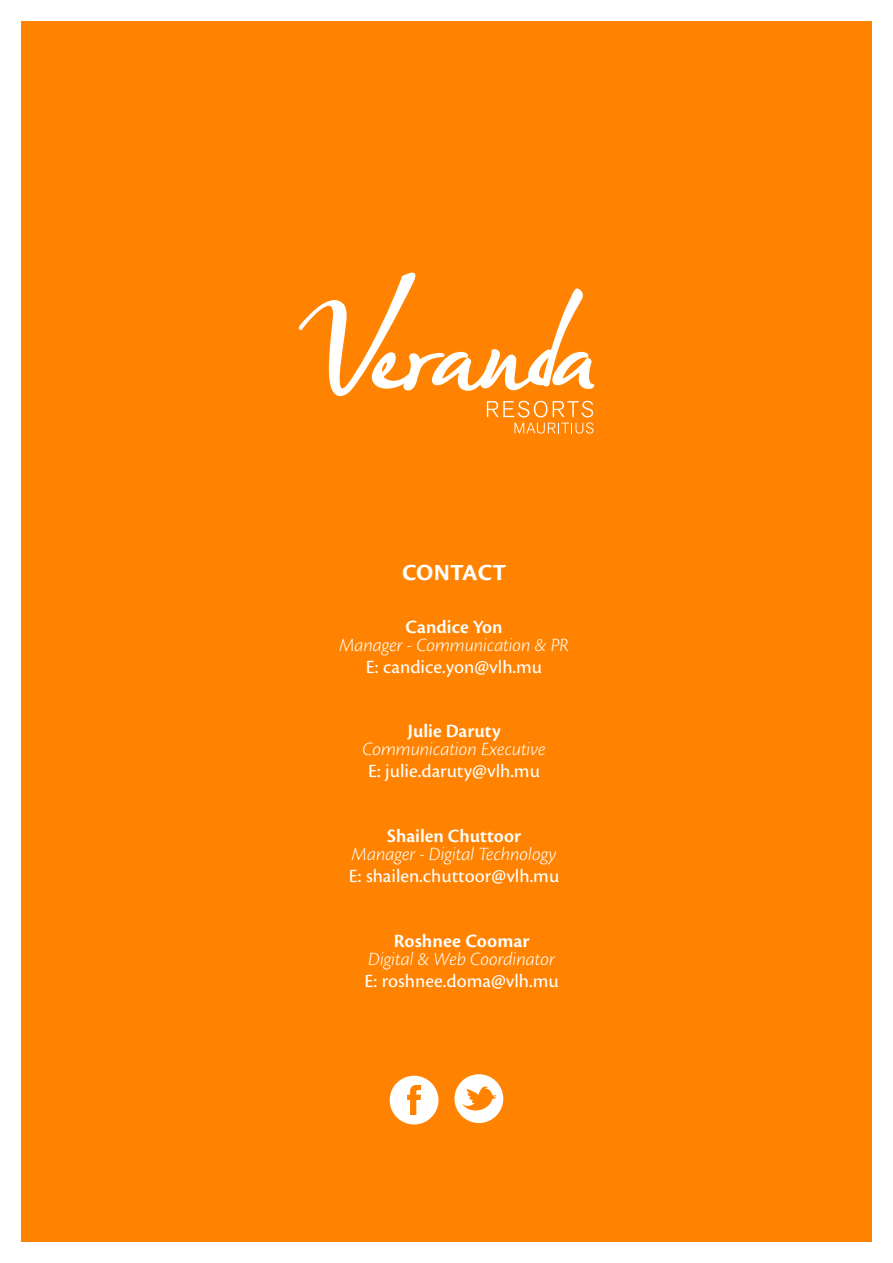
<style>
.page{position:relative;width:893px;height:1263px;background:#fff}
.page>*{position:absolute;margin:0;border:0;box-sizing:border-box;transform-origin:0 0}
.t1{font:24px "Cronos Pro Bold Capt";letter-spacing:.005em;color:#fff}
.t2{font:italic 300 19.5px "Cronos Pro";letter-spacing:-.005em;color:#fff}
.t3{font:19.5px "Cronos Pro Capt";color:#fff}
.t4{font:600 19.5px "Cronos Pro";color:#fff}
.t5{font:19.5px "Cronos Pro Semibold Capt";color:#fff}
</style>
<div class="page">
<div style="left:21px;top:21px;width:851px;height:1221px;background:#ff8300"></div>
<svg style="left:454px;top:1074px;width:49px;height:49px"></svg>
<svg style="left:390px;top:1076px;width:48px;height:48px"></svg>
<svg style="left:299px;top:273px;width:295px;height:161px"></svg>
<p class="t1" style="left:402px;top:558px;width:106px">CONTACT</p>
<p class="t4" style="left:406px;top:615px;width:99px">Candice Yon</p>
<p class="t2" style="left:339px;top:633px;width:232px">Manager - Communication &amp; PR</p>
<p class="t3" style="left:366px;top:656px;width:178px">E: candice.yon@vlh.mu</p>
<p class="t4" style="left:408px;top:720px;width:94px">Julie Daruty</p>
<p class="t2" style="left:362px;top:738px;width:185px">Communication Executive</p>
<p class="t3" style="left:368px;top:760px;width:173px">E: julie.daruty@vlh.mu</p>
<p class="t4" style="left:387px;top:825px;width:135px">Shailen Chuttoor</p>
<p class="t2" style="left:352px;top:843px;width:206px">Manager - Digital Technology</p>
<p class="t3" style="left:349px;top:865px;width:212px">E: shailen.chuttoor@vlh.mu</p>
<p class="t5" style="left:394px;top:930px;width:137px">Roshnee Coomar</p>
<p class="t2" style="left:368px;top:948px;width:189px">Digital &amp; Web Coordinator</p>
<p class="t3" style="left:365px;top:970px;width:196px">E: roshnee.doma@vlh.mu</p>
</div>
